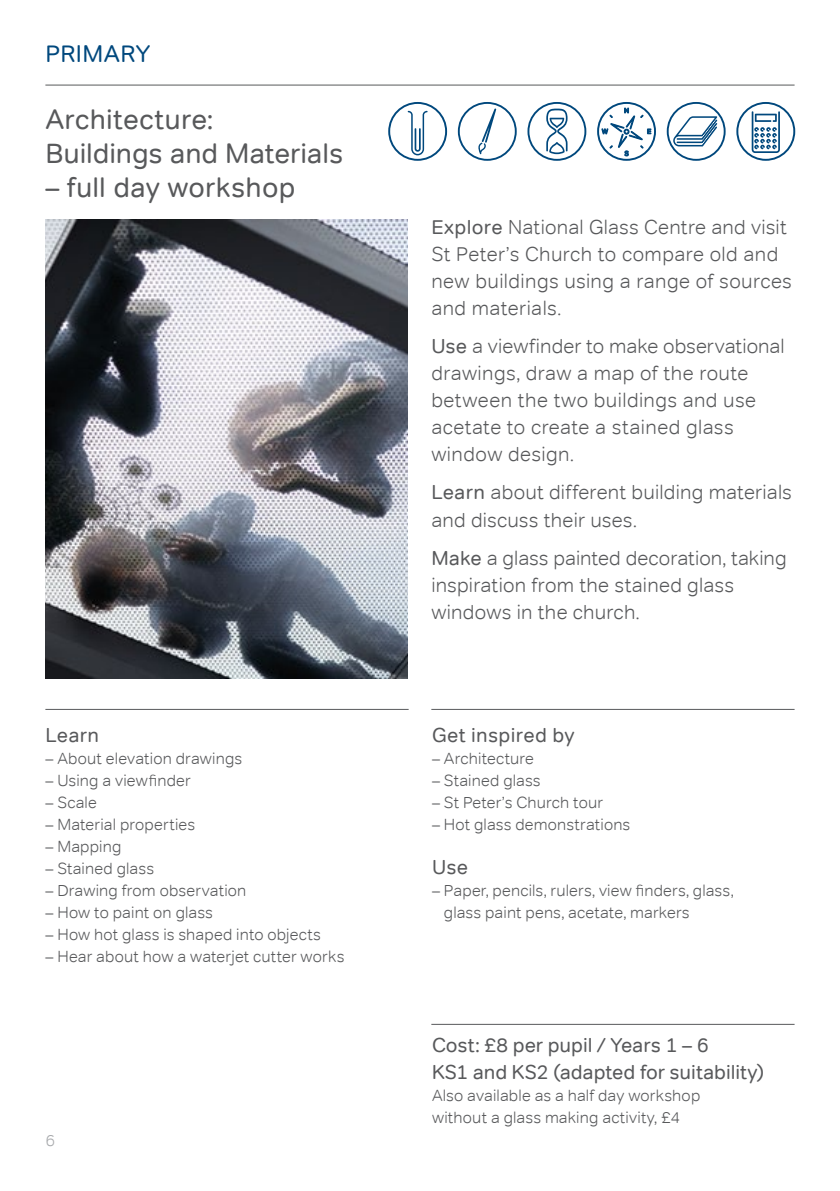
<style>
.page{position:relative;width:840px;height:1191px;background:#fff}
.page>*{position:absolute;margin:0;border:0;box-sizing:border-box;transform-origin:0 0}
.t1{font:28px/34px "Tondo";letter-spacing:.005em;color:#58595b}
.t2{font:24px "Tondo";letter-spacing:.02em;color:#00487d}
.t3{font:300 20px/27px "Tondo";letter-spacing:.015em;color:#58595b}
.t4{font:20px/27px "Tondo";color:#58595b}
.t5{font:300 16px/22px "Tondo";letter-spacing:.01em;color:#58595b}
.t6{font:300 16px "Tondo";color:#a7a9ac}
.s1{font-weight:400}
</style>
<div class="page">
<hr style="left:45px;top:85px;width:749px;height:1px;background:#58595b">
<hr style="left:45px;top:709px;width:363px;height:1px;background:#58595b">
<hr style="left:431px;top:709px;width:363px;height:1px;background:#58595b">
<img style="left:45px;top:219px;width:363px;height:460px">
<hr style="left:431px;top:1023px;width:363px;height:1px;background:#58595b">
<svg style="left:546px;top:109px;width:21px;height:45px"></svg>
<div style="left:527px;top:102px;width:59px;height:59px;border:2px solid #00487d;border-radius:50%"></div>
<svg style="left:672px;top:116px;width:44px;height:30px"></svg>
<div style="left:666px;top:102px;width:59px;height:59px;border:2px solid #00487d;border-radius:50%"></div>
<svg style="left:478px;top:109px;width:18px;height:45px"></svg>
<div style="left:457px;top:102px;width:59px;height:59px;border:2px solid #00487d;border-radius:50%"></div>
<svg style="left:600px;top:107px;width:51px;height:50px"></svg>
<div style="left:596px;top:102px;width:59px;height:59px;border:2px solid #00487d;border-radius:50%"></div>
<svg style="left:751px;top:111px;width:28px;height:42px"></svg>
<div style="left:736px;top:102px;width:58px;height:59px;border:2px solid #00487d;border-radius:50%"></div>
<svg style="left:407px;top:111px;width:20px;height:44px"></svg>
<div style="left:388px;top:102px;width:59px;height:59px;border:2px solid #00487d;border-radius:50%"></div>
<h2 class="t2" style="left:45px;top:39px;width:107px">PRIMARY</h2>
<h1 class="t1" style="left:45px;top:102px;width:299px">Architecture:<br>Buildings and Materials</h1>
<h1 class="t1" style="left:45px;top:170px;width:251px">– full day workshop</h1>
<p class="t4" style="left:45px;top:721px;width:55px">Learn</p>
<p class="t5" style="left:45px;top:747px;width:198px">– About elevation drawings</p>
<p class="t5" style="left:45px;top:769px;width:147px">– Using a viewfinder</p>
<p class="t5" style="left:45px;top:791px;width:53px">– Scale</p>
<p class="t5" style="left:45px;top:813px;width:151px">– Material properties</p>
<p class="t5" style="left:45px;top:835px;width:77px">– Mapping</p>
<p class="t5" style="left:45px;top:857px;width:110px">– Stained glass</p>
<p class="t5" style="left:45px;top:879px;width:202px">– Drawing from observation</p>
<p class="t5" style="left:45px;top:901px;width:169px">– How to paint on glass</p>
<p class="t5" style="left:45px;top:923px;width:277px">– How hot glass is shaped into objects</p>
<p class="t5" style="left:45px;top:945px;width:300px">– Hear about how a waterjet cutter works</p>
<p class="t6" style="left:45px;top:1130px;width:11px">6</p>
<p class="t3" style="left:431px;top:213px;width:362px"><span class="s1">Explore</span> National Glass Centre and visit<br>St Peter’s Church to compare old and new buildings using a range of sources and materials.</p>
<p class="t3" style="left:431px;top:333px;width:354px"><span class="s1">Use</span> a viewfinder to make observational drawings, draw a map of the route between the two buildings and use acetate to create a stained glass window design.</p>
<p class="t3" style="left:431px;top:479px;width:362px"><span class="s1">Learn</span> about different building materials and discuss their uses.</p>
<p class="t3" style="left:431px;top:544px;width:356px"><span class="s1">Make</span> a glass painted decoration, taking inspiration from the stained glass windows in the church.</p>
<p class="t4" style="left:432px;top:721px;width:144px">Get inspired by</p>
<p class="t5" style="left:432px;top:747px;width:103px">– Architecture</p>
<p class="t5" style="left:432px;top:769px;width:110px">– Stained glass</p>
<p class="t5" style="left:432px;top:791px;width:172px">– St Peter’s Church tour</p>
<p class="t5" style="left:432px;top:813px;width:200px">– Hot glass demonstrations</p>
<p class="t4" style="left:432px;top:853px;width:38px">Use</p>
<p class="t5" style="left:443px;top:879px;width:291px;text-indent:-12px">– Paper, pencils, rulers, view finders, glass, glass paint pens, acetate, markers</p>
<p class="t4" style="left:432px;top:1031px;width:333px">Cost: £8 per pupil / Years 1 – 6<br>KS1 and KS2 (adapted for suitability)</p>
<p class="t5" style="left:432px;top:1084px;width:269px">Also available as a half day workshop without a glass making activity, £4</p>
</div>
